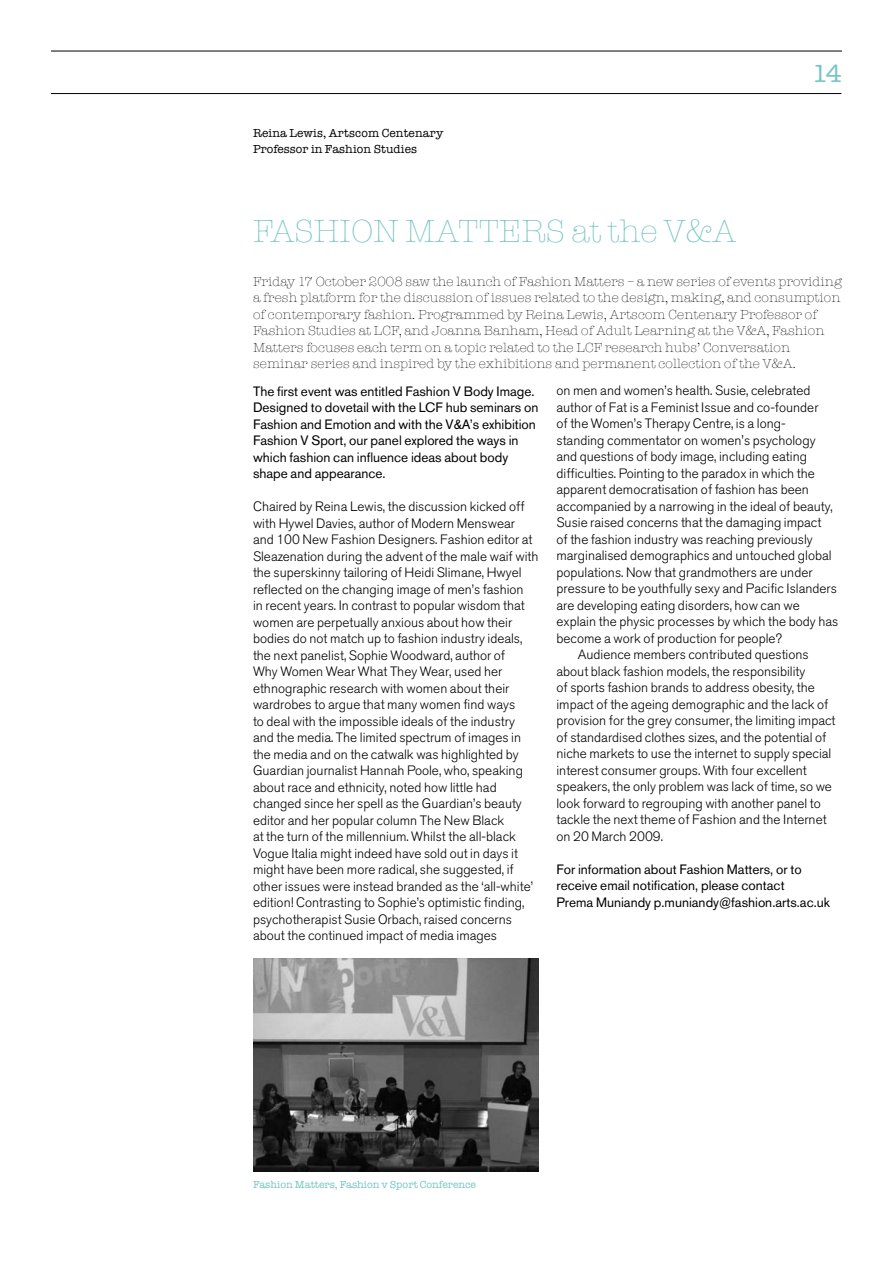
<style>
.page{position:relative;width:893px;height:1263px;background:#fff}
.page>*{position:absolute;margin:0;border:0;box-sizing:border-box;transform-origin:0 0}
.t1{font:300 33px "Am Typewriter EF";color:#76c5c3}
.t2{font:500 25.5px "Am Typewriter EF";color:#76c5c3}
.t3{font:300 13.5px/16.5px "Akzidenz Grotesk BQ";color:#000}
.t4{font:300 13.5px/16.5px "Am Typewriter EF";letter-spacing:.01em;color:#000}
.t5{font:13.5px/16.5px "Akzidenz Grotesk BQ";color:#000}
.t6{font:500 12px/16.5px "Am Typewriter EF";letter-spacing:.01em;color:#000}
.t7{font:500 10.5px "Am Typewriter EF";color:#76c5c3}
</style>
<div class="page">
<hr style="left:51px;top:51px;width:791px;height:1px;background:#000">
<hr style="left:51px;top:93px;width:790px;height:1px;background:#000">
<img style="left:253px;top:959px;width:286px;height:212px">
<p class="t6" style="left:253px;top:124px;width:192px">Reina Lewis, Artscom Centenary<br>Professor in Fashion Studies</p>
<h2 class="t2" style="left:812px;top:59px;width:31px">14</h2>
<h1 class="t1" style="left:253px;top:212px;width:485px">FASHION MATTERS at the V&amp;A</h1>
<p class="t4" style="left:253px;top:273px;width:590px">Friday 17 October 2008 saw the launch of Fashion Matters – a new series of events providing a fresh platform for the discussion of issues related to the design, making, and consumption of contemporary fashion. Programmed by Reina Lewis, Artscom Centenary Professor of Fashion Studies at LCF, and Joanna Banham, Head of Adult Learning at the V&amp;A, Fashion Matters focuses each term on a topic related to the LCF research hubs’ Conversation seminar series and inspired by the exhibitions and permanent collection of the V&amp;A.</p>
<p class="t5" style="left:253px;top:383px;width:287px">The first event was entitled Fashion V Body Image.<br>Designed to dovetail with the LCF hub seminars on Fashion and Emotion and with the V&amp;A’s exhibition Fashion V Sport, our panel explored the ways in which fashion can influence ideas about body shape and appearance.</p>
<p class="t3" style="left:253px;top:498px;width:287px">Chaired by Reina Lewis, the discussion kicked off with Hywel Davies, author of Modern Menswear and 100 New Fashion Designers. Fashion editor at Sleazenation during the advent of the male waif with the superskinny tailoring of Heidi Slimane, Hwyel reflected on the changing image of men’s fashion<br>in recent years. I n contrast to popular wisdom that women are perpetually anxious about how their bodies do not match up to fashion industry ideals, the next panelist, Sophie Woodward, author of<br>Why Women Wear What They Wear, used her ethnographic research with women about their wardrobes to argue that many women find ways<br>to deal with the impossible ideals of the industry and the media. The limited spectrum of images in the media and on the catwalk was highlighted by Guardian journalist Hannah Poole, who, speaking about race and ethnicity, noted how little had changed since her spell as the Guardian’s beauty editor and her popular column The New Black<br>at the turn of the millennium. Whilst the all-black Vogue Italia might indeed have sold out in days it might have been more radical, she suggested, if other issues were instead branded as the ‘all-white’ edition! Contrasting to Sophie’s optimistic finding, psychotherapist Susie Orbach, raised concerns about the continued impact of media images</p>
<p class="t3" style="left:556px;top:383px;width:255px">on men and women’s health. Susie, celebrated</p>
<p class="t3" style="left:556px;top:399px;width:264px">author of Fat is a Feminist Issue and co-founder</p>
<p class="t3" style="left:556px;top:416px;width:231px">of the Women’s Therapy Centre, is a long-</p>
<p class="t3" style="left:556px;top:432px;width:261px">standing commentator on women's psychology</p>
<p class="t3" style="left:556px;top:449px;width:252px">and questions of body image, including eating</p>
<p class="t3" style="left:556px;top:465px;width:260px">difficulties. Pointing to the paradox in which the</p>
<p class="t3" style="left:556px;top:482px;width:254px">apparent democratisation of fashion has been</p>
<p class="t3" style="left:556px;top:498px;width:278px">accompanied by a narrowing in the ideal of beauty,</p>
<p class="t3" style="left:556px;top:515px;width:266px">Susie raised concerns that the damaging impact</p>
<p class="t3" style="left:556px;top:531px;width:258px">of the fashion industry was reaching previously</p>
<p class="t3" style="left:556px;top:548px;width:277px">marginalised demographics and untouched global</p>
<p class="t3" style="left:556px;top:564px;width:258px">populations. Now that grandmothers are under</p>
<p class="t3" style="left:556px;top:581px;width:282px">pressure to be youthfully sexy and Pacific Islanders</p>
<p class="t3" style="left:556px;top:597px;width:245px">are developing eating disorders, how can we</p>
<p class="t3" style="left:556px;top:614px;width:283px">explain the physic processes by which the body has</p>
<p class="t3" style="left:556px;top:630px;width:227px">become a work of production for people?</p>
<p class="t3" style="left:578px;top:647px;width:232px">Audience members contributed questions</p>
<p class="t3" style="left:556px;top:663px;width:250px">about black fashion models, the responsibility</p>
<p class="t3" style="left:556px;top:680px;width:260px">of sports fashion brands to address obesity, the</p>
<p class="t3" style="left:556px;top:696px;width:273px">impact of the ageing demographic and the lack of</p>
<p class="t3" style="left:556px;top:713px;width:281px">provision for the grey consumer, the limiting impact</p>
<p class="t3" style="left:556px;top:729px;width:271px">of standardised clothes sizes, and the potential of</p>
<p class="t3" style="left:556px;top:746px;width:276px">niche markets to use the internet to supply special</p>
<p class="t3" style="left:556px;top:762px;width:252px">interest consumer groups. With four excellent</p>
<p class="t3" style="left:556px;top:779px;width:277px">speakers, the only problem was lack of time, so we</p>
<p class="t3" style="left:556px;top:795px;width:266px">look forward to regrouping with another panel to</p>
<p class="t3" style="left:556px;top:812px;width:272px">tackle the next theme of Fashion and the I nternet</p>
<p class="t3" style="left:556px;top:828px;width:108px">on 20 March 2009.</p>
<p class="t5" style="left:556px;top:861px;width:275px">For information about Fashion Matters, or to receive email notification, please contact<br>Prema Muniandy p.muniandy@fashion.arts.ac.uk</p>
<p class="t7" style="left:253px;top:1178px;width:225px">Fashion Matters, Fashion v Sport Conference</p>
</div>
